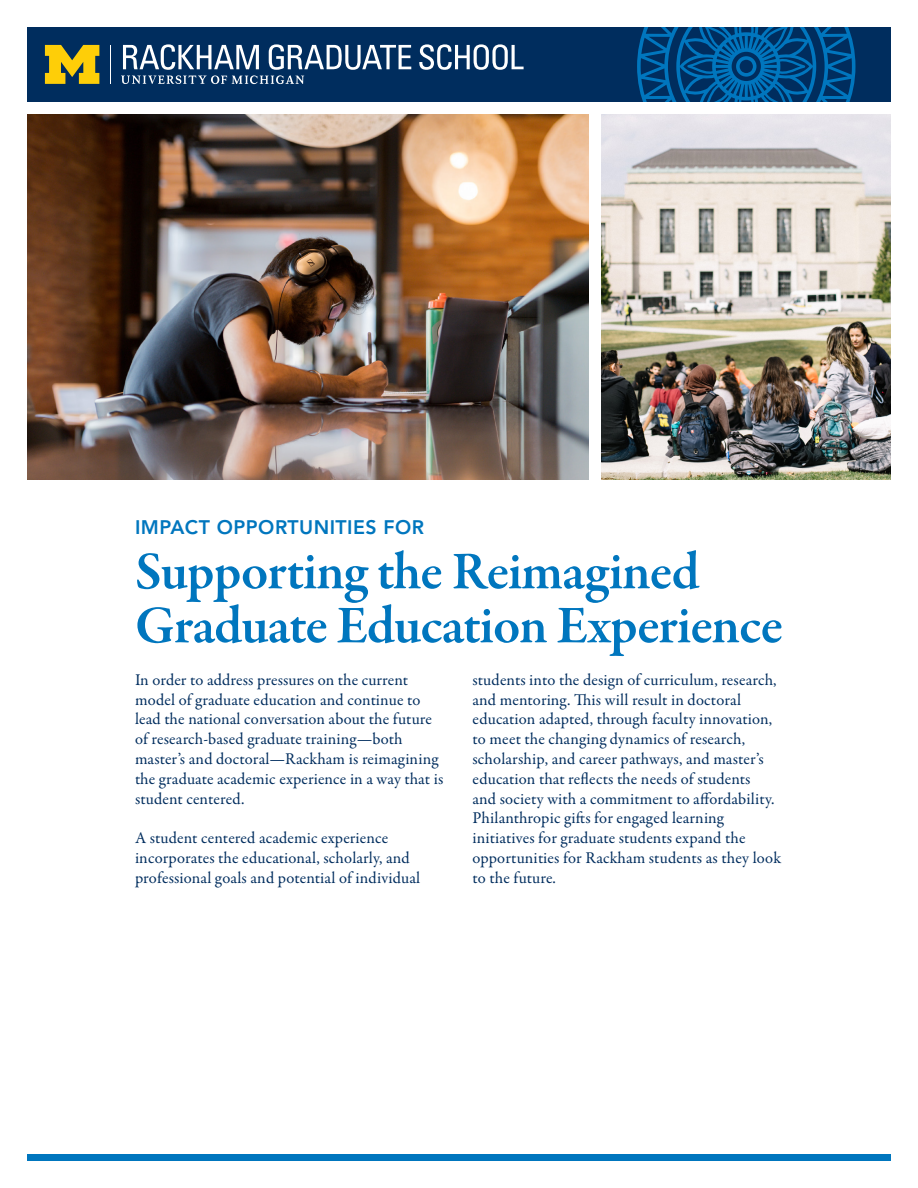
<style>
.page{position:relative;width:918px;height:1188px;background:#fff}
.page>*{position:absolute;margin:0;border:0;box-sizing:border-box;transform-origin:0 0}
.t1{font:600 54px/54px "Garamond Premr Pro";letter-spacing:-.02em;color:#0076be}
.t2{font:800 19.5px "Avenir LT Std";letter-spacing:.025em;color:#0076be}
.t3{font:16.5px/19.8px "Garamond Premr Pro";letter-spacing:.01em;color:#002d5e}
</style>
<div class="page">
<img style="left:27px;top:114px;width:562px;height:366px">
<img style="left:602px;top:114px;width:289px;height:366px">
<div style="left:27px;top:27px;width:864px;height:75px;background:#002d5e"></div>
<svg style="left:419px;top:44px;width:105px;height:26px"></svg>
<hr style="left:110px;top:45px;width:1px;height:39px;background:#fff">
<svg style="left:45px;top:45px;width:54px;height:39px"></svg>
<svg style="left:121px;top:44px;width:290px;height:40px"></svg>
<div style="left:27px;top:1155px;width:864px;height:6px;background:#0076be"></div>
<svg style="left:637px;top:27px;width:218px;height:75px"></svg>
<p class="t2" style="left:135px;top:516px;width:291px">IMPACT OPPORTUNITIES FOR</p>
<p class="t1" style="left:135px;top:545px;width:650px">Supporting the Reimagined<br>Graduate Education Experience</p>
<p class="t3" style="left:135px;top:670px;width:310px">In order to address pressures on the current model of graduate education and continue to lead the national conversation about the future of research-based graduate training—both master’s and doctoral—Rackham is reimagining the graduate academic experience in a way that is student centered.</p>
<p class="t3" style="left:135px;top:829px;width:287px">A student centered academic experience incorporates the educational, scholarly, and professional goals and potential of individual</p>
<p class="t3" style="left:472px;top:670px;width:310px">students into the design of curriculum, research, and mentoring. This will result in doctoral education adapted, through faculty innovation, to meet the changing dynamics of research, scholarship, and career pathways, and master’s education that reflects the needs of students<br>and society with a commitment to affordability.<br>Philanthropic gifts for engaged learning initiatives for graduate students expand the opportunities for Rackham students as they look to the future.</p>
</div>
